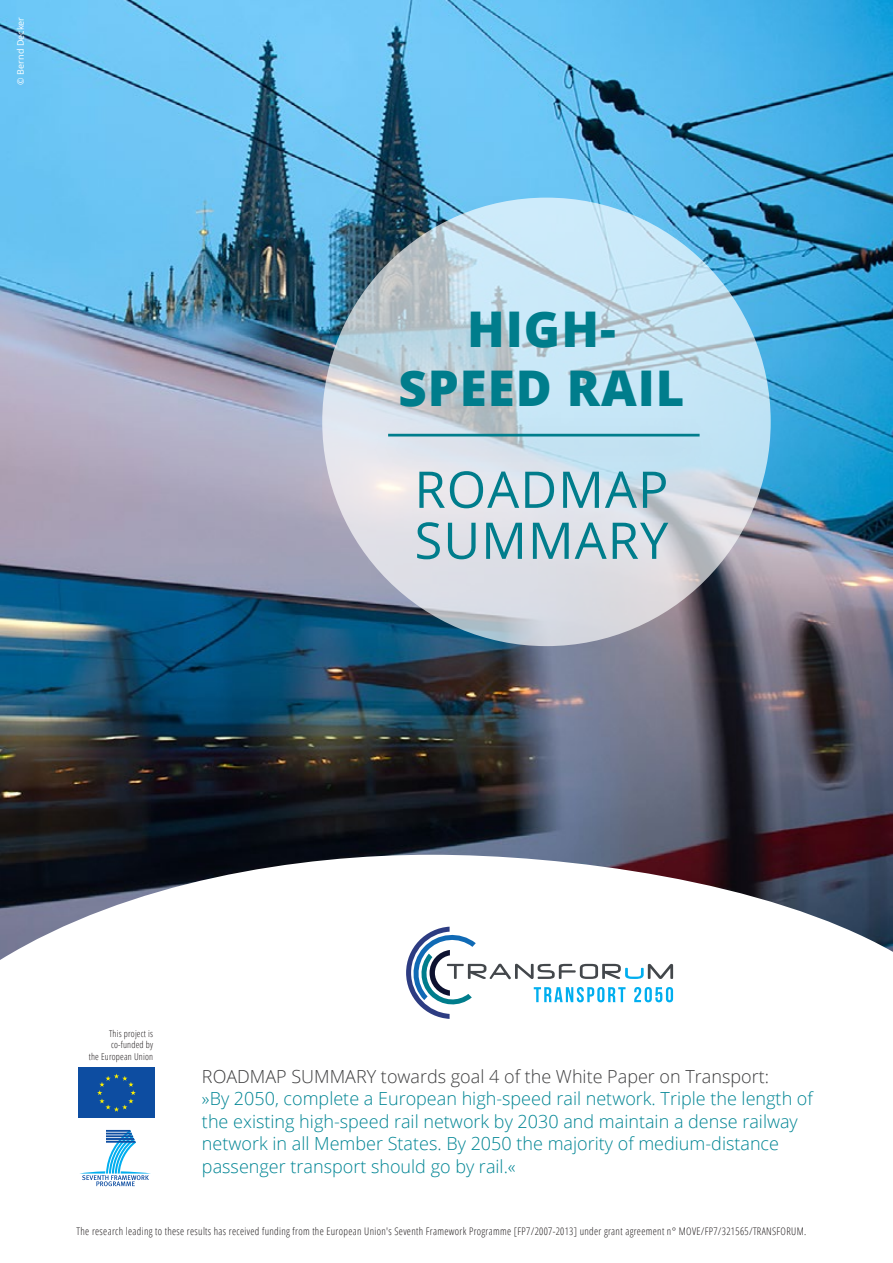
<style>
.page{position:relative;width:893px;height:1263px;background:#fff}
.page>*{position:absolute;margin:0;border:0;box-sizing:border-box;transform-origin:0 0}
.TG{font:50.7px "Open Sans";letter-spacing:.02em;color:#007d8c}
.TG-2{font:800 49.2px/59.1px "Open Sans";letter-spacing:.02em;color:#007d8c;text-align:center}
.subtitel{font:300 18px/22.5px "Open Sans";color:#008594}
.Fliestext{font:300 condensed 10.5px "Open Sans";letter-spacing:.03em;color:#231f20}
.Fliestext-2{font:300 condensed 9.45px/11.2px "Open Sans";letter-spacing:.02em;color:#231f20}
.Bildautor{font:9px "Open Sans";color:#fff}
.s1{color:#3e3e3f}
</style>
<div class="page">
<img style="left:0;top:0;width:893px;height:960px">
<svg style="left:322px;top:198px;width:449px;height:448px;background:#ccdbe5"></svg>
<div style="left:359px;top:411px;width:369px;height:74px;background:#231f20;opacity:.27"></div>
<hr style="left:388px;top:434px;width:312px;height:2px;background:#007d8c">
<svg style="left:406px;top:927px;width:267px;height:92px"></svg>
<svg style="left:80px;top:1130px;width:71px;height:56px"></svg>
<div style="left:78px;top:1067px;width:77px;height:51px;background:#0d4da1"></div>
<svg style="left:97px;top:1073px;width:39px;height:39px"></svg>
<p class="Bildautor" style="left:14px;top:85px;width:69px;rotate:-90deg">© Bernd Decker</p>
<p class="TG-2" style="left:398px;top:297px;width:288px">HIGH-<br>SPEED RAIL</p>
<p class="TG" style="left:414px;top:455px;width:255px">ROADMAP</p>
<p class="TG" style="left:414px;top:506px;width:255px">SUMMARY</p>
<p class="Fliestext-2" style="left:109px;top:1028px;width:45px">This project is co-funded by</p>
<p class="Fliestext-2" style="left:89px;top:1050px;width:66px">the European Union</p>
<p class="subtitel" style="left:202px;top:1064px;width:612px"><span class="s1">ROADMAP SUMMARY towards goal 4 of the White Paper on Transport:<br></span>»By 2050, complete a European high-speed rail network. Triple the length of the existing high-speed rail network by 2030 and maintain a dense railway network in all Member States. By 2050 the majority of medium-distance passenger transport should go by rail.«</p>
<p class="Fliestext" style="left:77px;top:1224px;width:731px">The research leading to these results has received funding from the European Union's Seventh Framework Programme [FP7/2007-2013] under grant agreement n° MOVE/FP7/321565/TRANSFORUM.</p>
</div>
